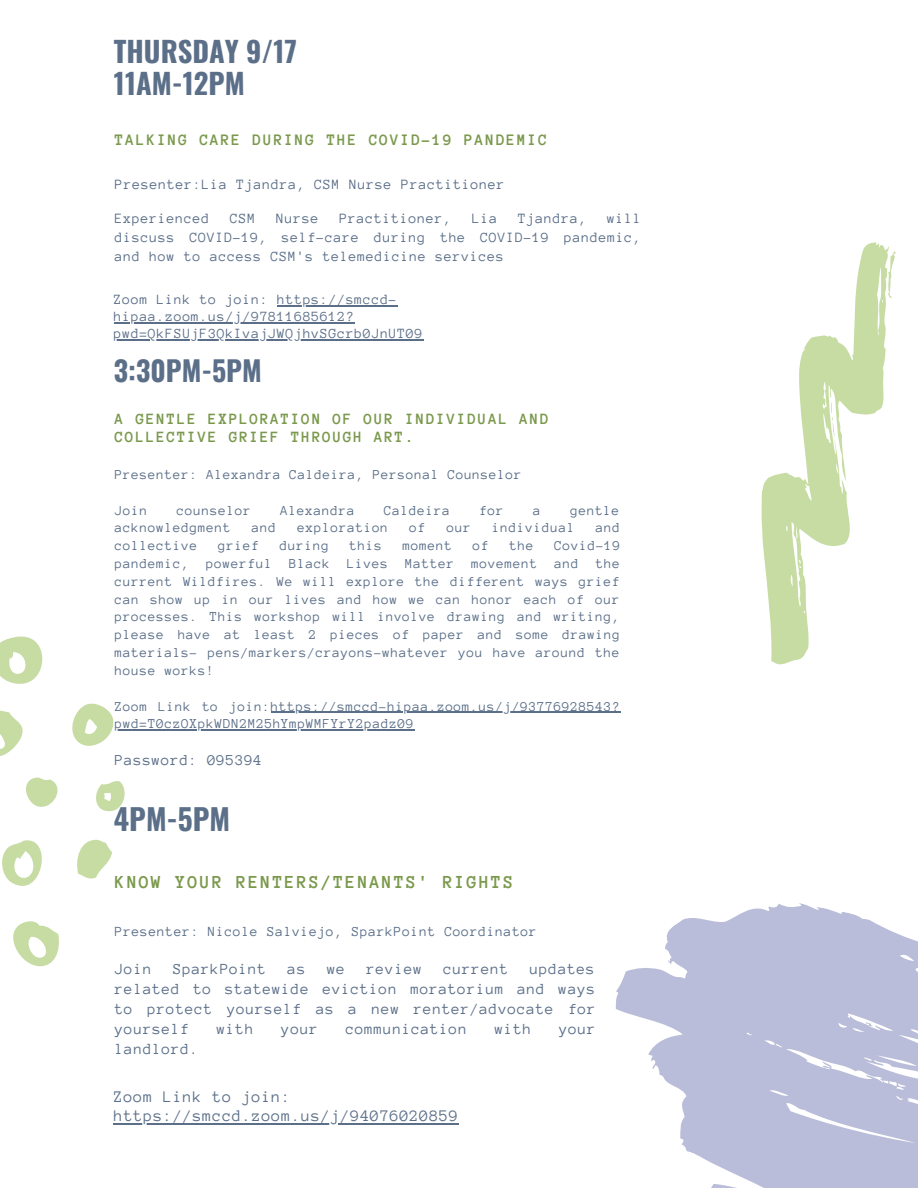
<style>
.page{position:relative;width:918px;height:1188px;background:#fff}
.page>*{position:absolute;margin:0;border:0;box-sizing:border-box;transform-origin:0 0}
.t1{font:700 29.4px "Oswald";color:#5b6f89}
.t2{font:700 28.5px/31.8px "Oswald";color:#5b6f89}
.t3{font:700 27.9px "Oswald";color:#5b6f89}
.t4{font:700 18.75px "Anonymous Pro";letter-spacing:.1em;color:#7b994d}
.t5{font:16.5px/19.8px "Anonymous Pro";letter-spacing:.05em;color:#5b6f89}
.t6{font:700 16.35px "Anonymous Pro";letter-spacing:.1em;color:#7b994d}
.t7{font:700 16.05px/18.9px "Anonymous Pro";letter-spacing:.1em;color:#7b994d}
.t8{font:15.75px/19.8px "Anonymous Pro";letter-spacing:.05em;color:#5b6f89;text-align:justify}
.t9{font:15.45px "Anonymous Pro";letter-spacing:.05em;color:#5b6f89}
.t10{font:14.55px/18.8px "Anonymous Pro";letter-spacing:.05em;color:#5b6f89;text-align:justify}
.t11{font:14.4px/17.2px "Anonymous Pro";letter-spacing:.05em;color:#5b6f89}
.t12{font:14.25px "Anonymous Pro";letter-spacing:.05em;color:#5b6f89}
.t13{font:13.95px/17.9px "Anonymous Pro";letter-spacing:.05em;color:#5b6f89;text-align:justify}
</style>
<div class="page">
<svg style="left:761px;top:242px;width:135px;height:423px"></svg>
<svg style="left:828px;top:401px;width:10px;height:36px"></svg>
<svg style="left:615px;top:903px;width:303px;height:285px;fill:#babdd9"></svg>
<svg style="left:0;top:637px;width:43px;height:47px"></svg>
<svg style="left:72px;top:703px;width:42px;height:43px"></svg>
<svg style="left:0;top:710px;width:23px;height:46px"></svg>
<svg style="left:26px;top:777px;width:32px;height:30px"></svg>
<svg style="left:96px;top:781px;width:29px;height:31px"></svg>
<svg style="left:2px;top:840px;width:40px;height:46px"></svg>
<svg style="left:77px;top:840px;width:35px;height:39px"></svg>
<svg style="left:13px;top:921px;width:46px;height:46px"></svg>
<hr style="left:277px;top:305px;width:121px;height:2px;background:#5b6f89">
<hr style="left:114px;top:322px;width:241px;height:2px;background:#5b6f89">
<hr style="left:114px;top:340px;width:309px;height:1px;background:#5b6f89">
<hr style="left:271px;top:712px;width:349px;height:1px;background:#5b6f89">
<hr style="left:115px;top:729px;width:299px;height:2px;background:#5b6f89">
<hr style="left:114px;top:1123px;width:345px;height:2px;background:#5b6f89">
<h2 class="t2" style="left:114px;top:34px;width:185px">THURSDAY 9/17<br>11AM-12PM</h2>
<p class="t6" style="left:115px;top:132px;width:434px">TALKING CARE DURING THE COVID-19 PANDEMIC</p>
<p class="t10" style="left:115px;top:175px;width:391px">Presenter:Lia Tjandra, CSM Nurse Practitioner</p>
<p class="t10" style="left:115px;top:209px;width:96px">Experienced</p>
<p class="t10" style="left:230px;top:209px;width:27px">CSM</p>
<p class="t10" style="left:276px;top:209px;width:44px">Nurse</p>
<p class="t10" style="left:339px;top:209px;width:113px">Practitioner,</p>
<p class="t10" style="left:472px;top:209px;width:27px">Lia</p>
<p class="t10" style="left:518px;top:209px;width:70px">Tjandra,</p>
<p class="t10" style="left:115px;top:209px;width:528px;text-indent:492px">will discuss COVID-19, self-care during the COVID-19 pandemic, and how to access CSM's telemedicine services</p>
<p class="t11" style="left:114px;top:290px;width:310px">Zoom Link to join: https://smccd&shy;hipaa.zoom.us/j/97811685612? pwd=QkFSUjF3QkIvajJWQjhvSGcrb0JnUT09</p>
<h3 class="t3" style="left:114px;top:348px;width:150px">3:30PM-5PM</h3>
<p class="t7" style="left:115px;top:409px;width:436px">A GENTLE EXPLORATION OF OUR INDIVIDUAL AND<br>COLLECTIVE GRIEF THROUGH ART.</p>
<p class="t13" style="left:115px;top:466px;width:408px">Presenter: Alexandra Caldeira, Personal Counselor</p>
<p class="t13" style="left:115px;top:501px;width:34px">Join</p>
<p class="t13" style="left:177px;top:501px;width:76px">counselor</p>
<p class="t13" style="left:281px;top:501px;width:76px">Alexandra</p>
<p class="t13" style="left:384px;top:501px;width:67px">Caldeira</p>
<p class="t13" style="left:480px;top:501px;width:26px">for</p>
<p class="t13" style="left:533px;top:501px;width:9px">a</p>
<p class="t13" style="left:570px;top:501px;width:51px">gentle</p>
<p class="t13" style="left:115px;top:519px;width:117px">acknowledgment</p>
<p class="t13" style="left:252px;top:519px;width:26px">and</p>
<p class="t13" style="left:297px;top:519px;width:92px">exploration</p>
<p class="t13" style="left:410px;top:519px;width:17px">of</p>
<p class="t13" style="left:447px;top:519px;width:26px">our</p>
<p class="t13" style="left:492px;top:519px;width:84px">individual</p>
<p class="t13" style="left:596px;top:519px;width:26px">and</p>
<p class="t13" style="left:115px;top:537px;width:84px">collective</p>
<p class="t13" style="left:218px;top:537px;width:42px">grief</p>
<p class="t13" style="left:280px;top:537px;width:51px">during</p>
<p class="t13" style="left:350px;top:537px;width:34px">this</p>
<p class="t13" style="left:403px;top:537px;width:51px">moment</p>
<p class="t13" style="left:473px;top:537px;width:17px">of</p>
<p class="t13" style="left:509px;top:537px;width:26px">the</p>
<p class="t13" style="left:115px;top:537px;width:507px;text-indent:439px">Covid-19 pandemic, powerful Black Lives Matter movement and the current Wildfires. We will explore the different ways grief can show up in our lives and how we can honor each of our processes. This workshop will involve drawing and writing, please have at least 2 pieces of paper and some drawing materials- pens/markers/crayons-whatever you have around the house works!</p>
<p class="t13" style="left:115px;top:697px;width:506px">Zoom Link to join:https://smccd-hipaa.zoom.us/j/93776928543? pwd=T0czOXpkWDN2M25hYmpWMFYrY2padz09</p>
<p class="t9" style="left:115px;top:753px;width:149px">Password: 095394</p>
<h1 class="t1" style="left:114px;top:795px;width:118px">4PM-5PM</h1>
<h3 class="t4" style="left:115px;top:873px;width:400px">KNOW YOUR RENTERS/TENANTS' RIGHTS</h3>
<p class="t12" style="left:115px;top:925px;width:424px">Presenter: Nicole Salviejo, SparkPoint Coordinator</p>
<p class="t8" style="left:115px;top:960px;width:38px">Join</p>
<p class="t8" style="left:173px;top:960px;width:95px">SparkPoint</p>
<p class="t8" style="left:288px;top:960px;width:19px">as</p>
<p class="t8" style="left:327px;top:960px;width:19px">we</p>
<p class="t8" style="left:367px;top:960px;width:57px">review</p>
<p class="t8" style="left:444px;top:960px;width:66px">current</p>
<p class="t8" style="left:115px;top:960px;width:482px;text-indent:415px">updates related to statewide eviction moratorium and ways to protect yourself as a new renter/advocate for yourself</p>
<p class="t8" style="left:217px;top:1019px;width:38px">with</p>
<p class="t8" style="left:281px;top:1019px;width:38px">your</p>
<p class="t8" style="left:346px;top:1019px;width:123px">communication</p>
<p class="t8" style="left:495px;top:1019px;width:38px">with</p>
<p class="t8" style="left:559px;top:1019px;width:38px">your</p>
<p class="t8" style="left:115px;top:1039px;width:85px">landlord.</p>
<p class="t5" style="left:114px;top:1086px;width:346px">Zoom Link to join: https://smccd.zoom.us/j/94076020859</p>
</div>
